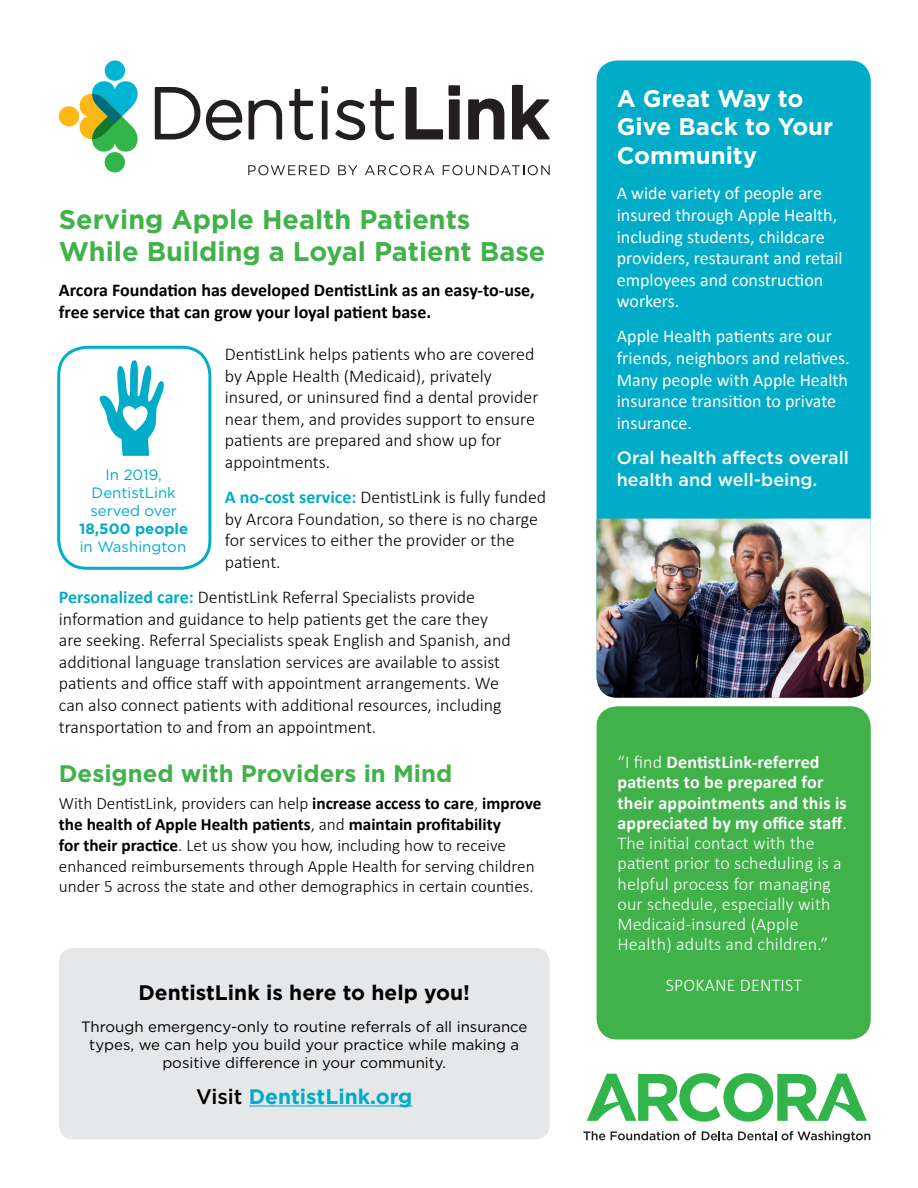
<style>
.page{position:relative;width:918px;height:1188px;background:#fff}
.page>*{position:absolute;margin:0;border:0;box-sizing:border-box;transform-origin:0 0}
.t1{font:700 27px/32.4px "Gotham";color:#40b249}
.t2{font:700 24px/28.8px "Gotham";color:#fff}
.Paragraph_Style_1{font:700 24px "Gotham";color:#40b249}
.t3{font:700 21px "Gotham";color:#000}
.t4{font:700 21px "Gotham";color:#00acc8}
.t5{font:300 18px/21.6px "Calibri";color:#000}
.t6{font:300 18px/20.2px "Calibri";letter-spacing:.01em;color:#fff}
.t7{font:18px/21.6px "Calibri";color:#fff}
.t8{font:700 18px/21.6px "Calibri";color:#000}
.t9{font:500 18px/21.6px "Gotham";color:#fff}
.t10{font:300 17.25px/20.7px "Calibri";color:#000}
.t11{font:15px/18px "Gotham";color:#000;text-align:center}
.t12{font:15px/18px "Gotham";color:#00acc8;text-align:center}
.s1{font-weight:700;color:#00acc8}
.s2{font-weight:700}
.s3{font-weight:500;color:#000}
</style>
<div class="page">
<svg style="left:583px;top:1131px;width:22px;height:9px"></svg>
<svg style="left:611px;top:1131px;width:85px;height:9px"></svg>
<svg style="left:702px;top:1131px;width:74px;height:9px"></svg>
<svg style="left:782px;top:1131px;width:88px;height:11px"></svg>
<svg style="left:587px;top:1073px;width:280px;height:49px"></svg>
<svg style="left:248px;top:165px;width:81px;height:10px"></svg>
<svg style="left:338px;top:165px;width:19px;height:10px"></svg>
<svg style="left:365px;top:165px;width:69px;height:10px"></svg>
<svg style="left:443px;top:165px;width:107px;height:10px"></svg>
<svg style="left:155px;top:87px;width:45px;height:52px"></svg>
<svg style="left:206px;top:100px;width:36px;height:40px"></svg>
<svg style="left:249px;top:100px;width:33px;height:39px"></svg>
<svg style="left:289px;top:89px;width:24px;height:51px"></svg>
<svg style="left:321px;top:86px;width:7px;height:53px"></svg>
<svg style="left:335px;top:89px;width:59px;height:51px"></svg>
<svg style="left:406px;top:85px;width:54px;height:54px"></svg>
<svg style="left:468px;top:99px;width:36px;height:40px"></svg>
<svg style="left:512px;top:85px;width:38px;height:54px"></svg>
<div style="left:105px;top:60px;width:20px;height:21px;background:#00b5d1;border-radius:50%"></div>
<div style="left:105px;top:152px;width:20px;height:20px;background:#31b44a;border-radius:50%"></div>
<div style="left:59px;top:106px;width:20px;height:21px;background:#fcb814;border-radius:50%"></div>
<svg style="left:77px;top:78px;width:61px;height:77px"></svg>
<div style="left:597px;top:60px;width:274px;height:638px;background:#00acc8;border-radius:21px"></div>
<img style="left:597px;top:519px;width:274px;height:179px">
<div style="left:597px;top:706px;width:274px;height:334px;background:#40b249;border-radius:21px"></div>
<div style="left:57px;top:346px;width:154px;height:224px;border:3px solid #00aec7;border-radius:28px"></div>
<svg style="left:99px;top:360px;width:65px;height:96px"></svg>
<div style="left:59px;top:948px;width:491px;height:192px;background:#e6e7e9;border-radius:15px"></div>
<hr style="left:249px;top:1105px;width:163px;height:2px;background:#00acc8">
<p class="t1" style="left:59px;top:203px;width:488px">Serving Apple Health Patients<br>While Building a Loyal Patient Base</p>
<p class="t8" style="left:59px;top:279px;width:478px">Arcora Foundation has developed DentistLink as an easy-to-use, free service that can grow your loyal patient base.</p>
<p class="t5" style="left:225px;top:343px;width:315px">DentistLink helps patients who are covered by Apple Health (Medicaid), privately insured, or uninsured find a dental provider near them, and provides support to ensure patients are prepared and show up for appointments.</p>
<p class="t5" style="left:225px;top:486px;width:323px"><span class="s1">A no-cost service:</span> DentistLink is fully funded by Arcora Foundation, so there is no charge for services to either the provider or the patient.</p>
<p class="t5" style="left:59px;top:586px;width:453px"><span class="s1">Personalized care:</span> DentistLink Referral Specialists provide information and guidance to help patients get the care they are seeking. Referral Specialists speak English and Spanish, and additional language translation services are available to assist patients and office staff with appointment arrangements. We can also connect patients with additional resources, including transportation to and from an appointment.</p>
<p class="Paragraph_Style_1" style="left:59px;top:758px;width:395px">Designed with Providers in Mind</p>
<p class="t10" style="left:59px;top:793px;width:484px">With DentistLink, providers can help <span class="s2">increase access to care</span>, <span class="s2">improve the health of Apple Health patients</span>, and <span class="s2">maintain profitability<br>for their practice</span>. Let us show you how, including how to receive enhanced reimbursements through Apple Health for serving children under 5 across the state and other demographics in certain counties.</p>
<p class="t12" style="left:79px;top:465px;width:111px">In 2019,<br>DentistLink served over<br><span class="s2">18,500 people </span>in Washington</p>
<p class="t3" style="left:138px;top:979px;width:333px">DentistLink is here to help you!</p>
<p class="t11" style="left:81px;top:1017px;width:448px">Through emergency-only to routine referrals of all insurance types, we can help you build your practice while making a positive difference in your community.</p>
<p class="t4" style="left:196px;top:1083px;width:218px"><span class="s3">Visit</span> DentistLink.org</p>
<p class="t2" style="left:617px;top:84px;width:218px">A Great Way to<br>Give Back to Your<br>Community</p>
<p class="t7" style="left:617px;top:182px;width:227px">A wide variety of people are insured through Apple Health, including students, childcare providers, restaurant and retail employees and construction workers.</p>
<p class="t7" style="left:617px;top:325px;width:235px">Apple Health patients are our friends, neighbors and relatives.<br>Many people with Apple Health insurance transition to private insurance.</p>
<p class="t9" style="left:617px;top:447px;width:234px">Oral health affects overall health and well-being.</p>
<p class="t6" style="left:617px;top:752px;width:231px">“I find <span class="s2">DentistLink-referred patients to be prepared for their appointments and this is appreciated by my office staff</span>.<br>The initial contact with the patient prior to scheduling is a helpful process for managing our schedule, especially with<br>Medicaid-insured (Apple<br>Health) adults and children.”</p>
<p class="t6" style="left:666px;top:974px;width:138px">SPOKANE DENTIST</p>
</div>
